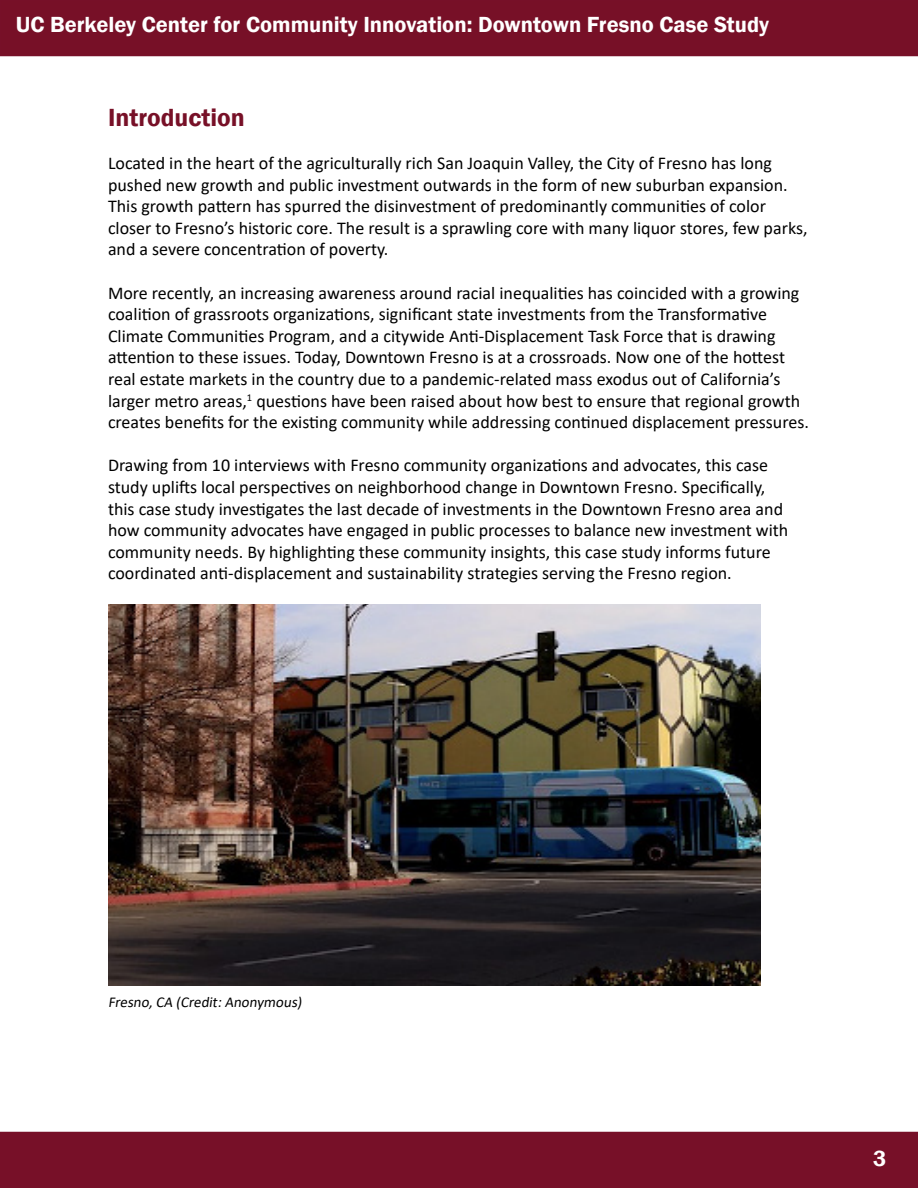
<style>
.page{position:relative;width:918px;height:1188px;background:#fff}
.page>*{position:absolute;margin:0;border:0;box-sizing:border-box;transform-origin:0 0}
.t1{font:600 25.5px "Franklin Gothic";color:#771027}
.t2{font:600 22.5px "Franklin Gothic";color:#fff}
.t3{font:18px/21.6px "Calibri";color:#000}
.t4{font:15px "Calibri";color:#000}
</style>
<div class="page">
<div style="left:1px;top:1px;width:916px;height:55px;background:#771027"></div>
<div style="left:0;top:0;width:918px;height:56px;border:2px solid #771028"></div>
<div style="left:1px;top:1133px;width:916px;height:54px;background:#771028"></div>
<div style="left:0;top:1132px;width:918px;height:56px;border:2px solid #771028"></div>
<img style="left:108px;top:605px;width:652px;height:380px">
<p class="t2" style="left:16px;top:10px;width:755px">UC Berkeley Center for Community Innovation: Downtown Fresno Case Study</p>
<h1 class="t1" style="left:108px;top:102px;width:138px">Introduction</h1>
<p class="t3" style="left:108px;top:152px;width:701px">Located in the heart of the agriculturally rich San Joaquin Valley, the City of Fresno has long pushed new growth and public investment outwards in the form of new suburban expansion.<br>This growth pattern has spurred the disinvestment of predominantly communities of color closer to Fresno’s historic core. The result is a sprawling core with many liquor stores, few parks, and a severe concentration of poverty.</p>
<p class="t3" style="left:108px;top:281px;width:702px">More recently, an increasing awareness around racial inequalities has coincided with a growing coalition of grassroots organizations, significant state investments from the Transformative Climate Communities Program, and a citywide Anti-Displacement Task Force that is drawing attention to these issues. Today, Downtown Fresno is at a crossroads. Now one of the hottest real estate markets in the country due to a pandemic-related mass exodus out of California’s larger metro areas,<sup>1</sup> questions have been raised about how best to ensure that regional growth creates benefits for the existing community while addressing continued displacement pressures.</p>
<p class="t3" style="left:108px;top:454px;width:682px">Drawing from 10 interviews with Fresno community organizations and advocates, this case study uplifts local perspectives on neighborhood change in Downtown Fresno. Specifically, this case study investigates the last decade of investments in the Downtown Fresno area and how community advocates have engaged in public processes to balance new investment with community needs. By highlighting these community insights, this case study informs future coordinated anti-displacement and sustainability strategies serving the Fresno region.</p>
<p class="t4" style="left:108px;top:991px;width:198px">Fresno,CA (Credit:Anonymous)</p>
<p class="t2" style="left:873px;top:1145px;width:15px">3</p>
</div>
